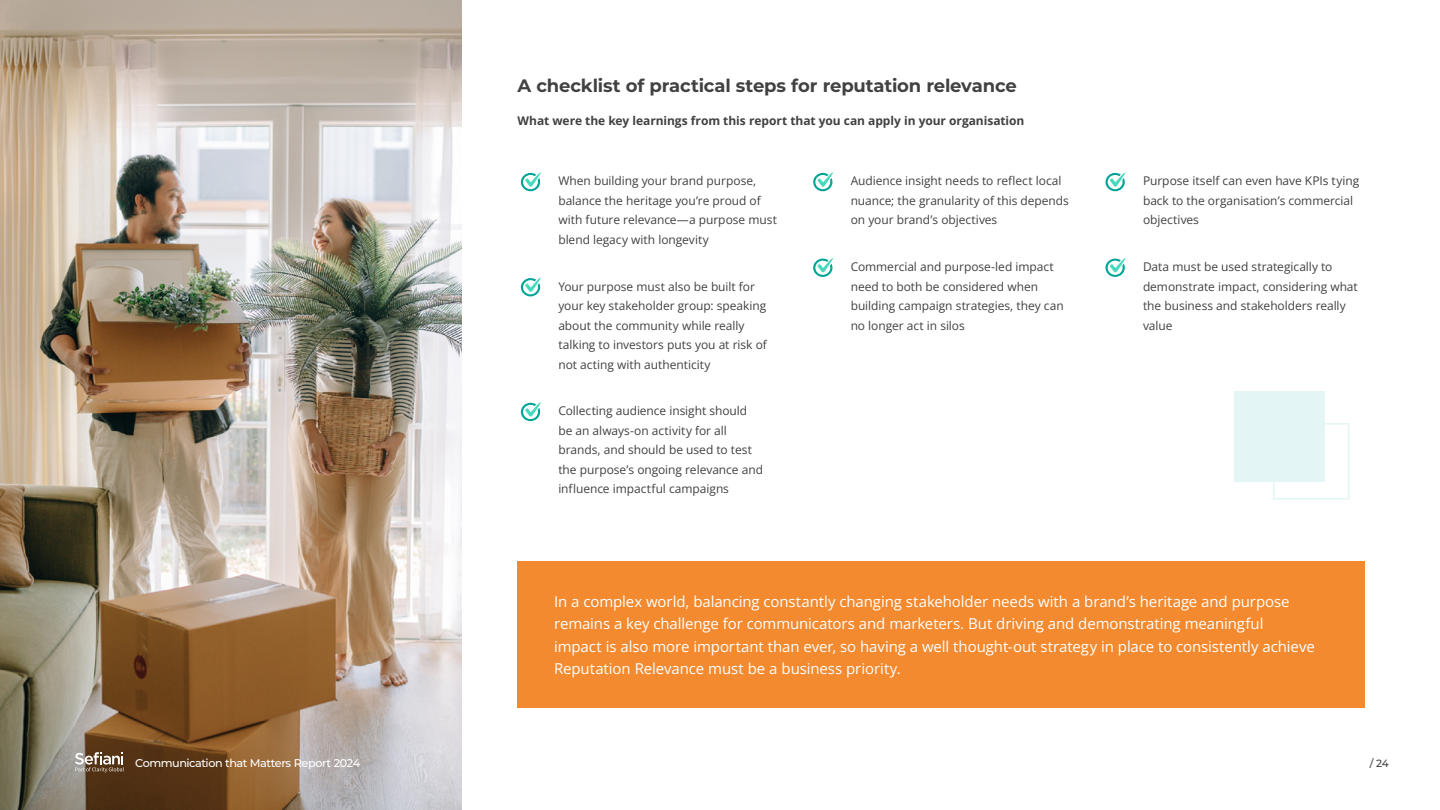
<style>
.page{position:relative;width:1440px;height:810px;background:#fff}
.page>*{position:absolute;margin:0;border:0;box-sizing:border-box;transform-origin:0 0}
.t1{font:700 18px "Montserrat";letter-spacing:-.01em;color:#414141}
.t2{font:15px/22.5px "Open Sans";letter-spacing:-.005em;color:#fff}
.t3{font:12px/19.5px "Open Sans";letter-spacing:-.005em;color:#414141}
.t4{font:700 12px "Open Sans";letter-spacing:-.005em;color:#414141}
.t5{font:500 11.25px "Montserrat";letter-spacing:-.04em;color:#fff}
.t6{font:500 10.5px "Montserrat";color:#414141}
</style>
<div class="page">
<div style="left:518px;top:562px;width:847px;height:146px;background:#f38a2f"></div>
<img style="left:0;top:0;width:462px;height:810px">
<svg style="left:521px;top:172px;width:20px;height:19px"></svg>
<svg style="left:521px;top:277px;width:20px;height:19px"></svg>
<svg style="left:521px;top:402px;width:20px;height:19px"></svg>
<svg style="left:813px;top:172px;width:21px;height:19px"></svg>
<svg style="left:813px;top:258px;width:21px;height:19px"></svg>
<svg style="left:1106px;top:172px;width:20px;height:19px"></svg>
<svg style="left:1106px;top:258px;width:20px;height:19px"></svg>
<div style="left:1234px;top:392px;width:91px;height:90px;background:#e3f5f4"></div>
<div style="left:1273px;top:423px;width:76px;height:77px;border:2px solid #e3f5f4"></div>
<svg style="left:75px;top:752px;width:49px;height:20px"></svg>
<h1 class="t1" style="left:518px;top:73px;width:501px">A checklist of practical steps for reputation relevance</h1>
<p class="t4" style="left:518px;top:112px;width:509px">What were the key learnings from this report that you can apply in your organisation</p>
<p class="t3" style="left:558px;top:171px;width:220px">When building your brand purpose, balance the heritage you’re proud of with future relevance—a purpose must blend legacy with longevity</p>
<p class="t3" style="left:558px;top:276px;width:210px">Your purpose must also be built for your key stakeholder group: speaking about the community while really talking to investors puts you at risk of not acting with authenticity</p>
<p class="t3" style="left:558px;top:401px;width:206px">Collecting audience insight should be an always-on activity for all brands, and should be used to test the purpose’s ongoing relevance and influence impactful campaigns</p>
<p class="t3" style="left:851px;top:171px;width:220px">Audience insight needs to reflect local nuance; the granularity of this depends on your brand’s objectives</p>
<p class="t3" style="left:851px;top:257px;width:215px">Commercial and purpose-led impact need to both be considered when building campaign strategies, they can no longer act in silos</p>
<p class="t3" style="left:1143px;top:171px;width:218px">Purpose itself can even have KPIs tying back to the organisation’s commercial objectives</p>
<p class="t3" style="left:1143px;top:257px;width:216px">Data must be used strategically to demonstrate impact, considering what the business and stakeholders really value</p>
<p class="t2" style="left:554px;top:590px;width:762px">In a complex world, balancing constantly changing stakeholder needs with a brand’s heritage and purpose remains a key challenge for communicators and marketers. But driving and demonstrating meaningful impact is also more important than ever, so having a well thought-out strategy in place to consistently achieve Reputation Relevance must be a business priority.</p>
<p class="t5" style="left:135px;top:756px;width:227px">Communication that Matters Report 2024</p>
<p class="t6" style="left:1370px;top:756px;width:21px">/ 24</p>
</div>
